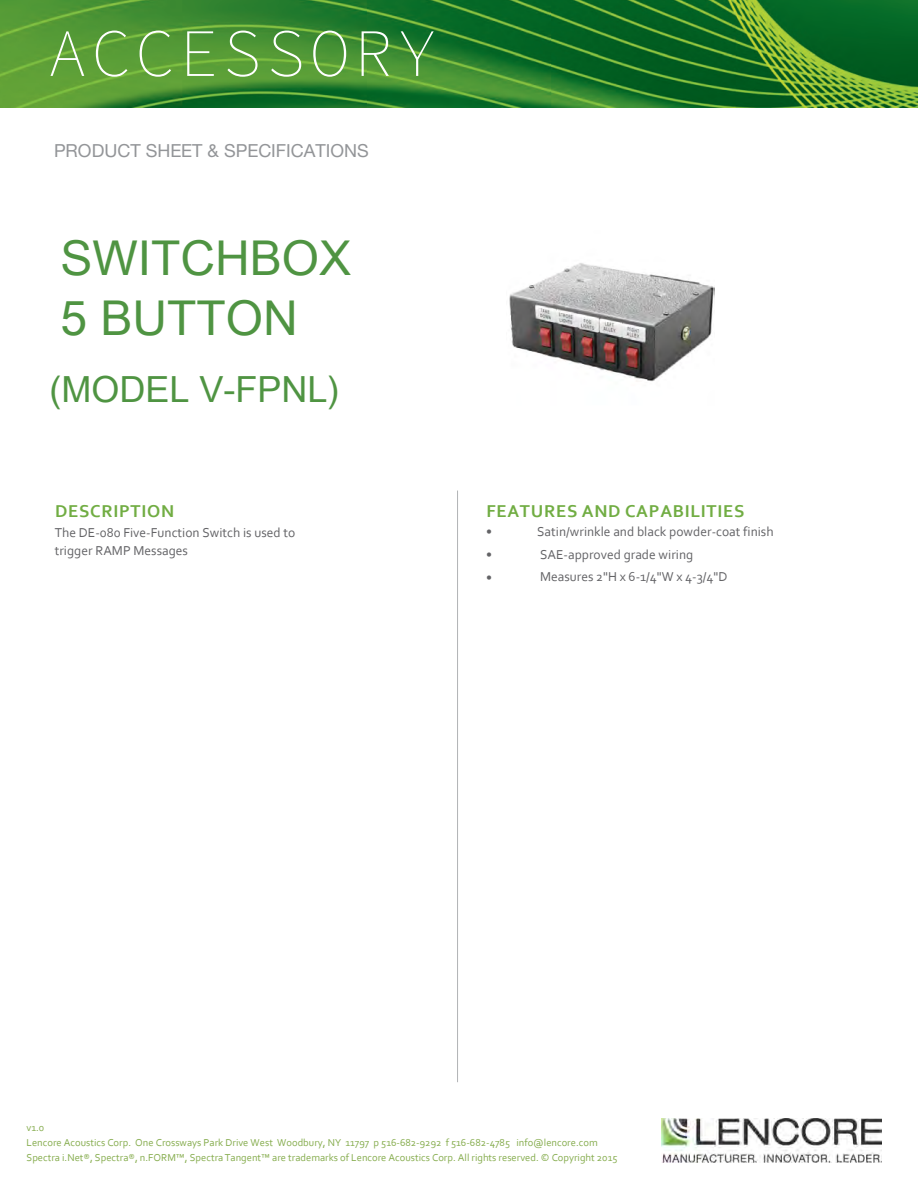
<style>
.page{position:relative;width:918px;height:1188px;background:#fff}
.page>*{position:absolute;margin:0;border:0;box-sizing:border-box;transform-origin:0 0}
.t1{font:200 67.5px "Source Code Pro";letter-spacing:.05em;color:#fff}
.t2{font:48px/60.2px "Arial Unicode MS";color:#4f9442}
.t3{font:36px "Arial Unicode MS";color:#4f9442}
.t4{font:700 18px "Corbel";letter-spacing:.04em;color:#71ad43}
.t5{font:18px "Helvetica Neue LT Std";color:#939598}
.t6{font:13.5px/17.5px "Corbel";color:#636366}
.t7{font:10.5px/15px "Corbel";color:#85ac4d}
</style>
<div class="page">
<img style="left:0;top:0;width:918px;height:108px">
<hr style="left:457px;top:491px;width:1px;height:591px;background:#b1b3b5">
<img style="left:662px;top:1119px;width:219px;height:44px">
<img style="left:509px;top:263px;width:205px;height:119px">
<h1 class="t1" style="left:47px;top:13px;width:392px">ACCESSORY</h1>
<p class="t5" style="left:54px;top:140px;width:316px">PRODUCT SHEET &amp; SPECIFICATIONS</p>
<p class="t2" style="left:60px;top:227px;width:292px">SWITCHBOX<br>5 BUTTON</p>
<p class="t3" style="left:50px;top:363px;width:292px">(MODEL V-FPNL)</p>
<p class="t4" style="left:55px;top:500px;width:121px">DESCRIPTION</p>
<p class="t6" style="left:55px;top:523px;width:242px">The DE-080 Five-Function Switch is used to trigger RAMP Messages</p>
<p class="t4" style="left:486px;top:500px;width:260px">FEATURES AND CAPABILITIES</p>
<p class="t6" style="left:486px;top:522px;width:7px">•</p>
<p class="t6" style="left:537px;top:522px;width:238px">Satin/wrinkle and black powder-coat finish</p>
<p class="t6" style="left:486px;top:546px;width:7px">•</p>
<p class="t6" style="left:540px;top:546px;width:155px">SAE-approved grade wiring</p>
<p class="t6" style="left:486px;top:569px;width:7px">•</p>
<p class="t6" style="left:540px;top:567px;width:189px">Measures 2"H x 6-1/4"W x 4-3/4"D</p>
<p class="t7" style="left:27px;top:1120px;width:592px">v1.0<br>Lencore Acoustics Corp. One Crossways Park Drive West Woodbury, NY 11797 p 516-682-9292 f 516-682-4785 info@lencore.com<br>Spectra i.Net®, Spectra®, n.FORM™, Spectra Tangent™ are trademarks of Lencore Acoustics Corp. All rights reserved. © Copyright 2015</p>
</div>
